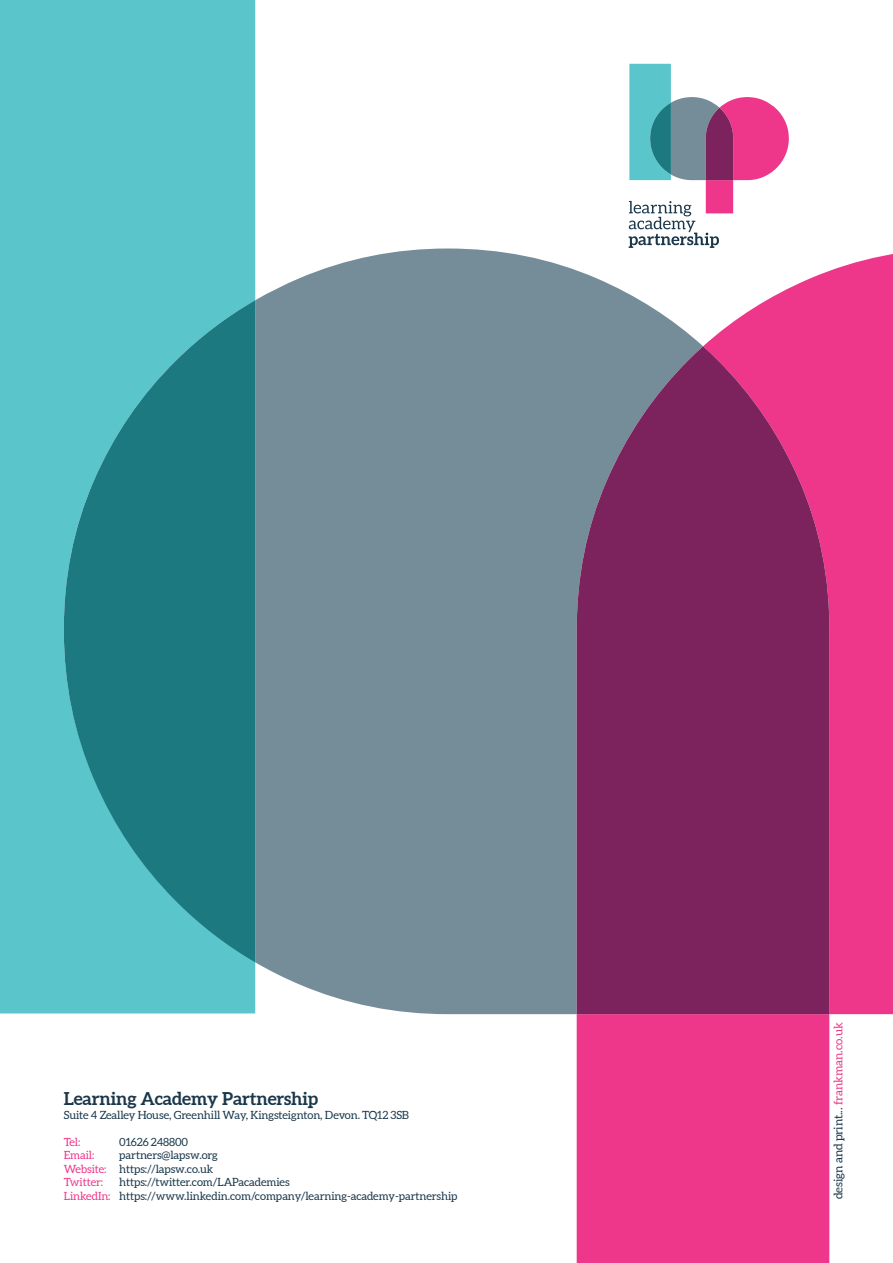
<style>
.page{position:relative;width:893px;height:1263px;background:#fff}
.page>*{position:absolute;margin:0;border:0;box-sizing:border-box;transform-origin:0 0}
.t1{font:700 18px "Aleo";letter-spacing:-.01em;color:#1a374b}
.t2{font:11.85px "Aleo";letter-spacing:-.01em;color:#1a374b}
.t3{font:11.25px/13.5px "Aleo";letter-spacing:-.01em;color:#1a374b}
.t4{font:11.25px "Aleo";letter-spacing:-.01em;color:#ee378b}
.s1{color:#ee378b}
</style>
<div class="page">
<div style="left:255px;top:248px;width:322px;height:766px;background:#758c99"></div>
<svg style="left:577px;top:254px;width:316px;height:1009px;fill:#ee378b"></svg>
<svg style="left:577px;top:346px;width:252px;height:668px;background:#7f2d65"></svg>
<div style="left:0;top:0;width:255px;height:1013px;background:#5ac6cc"></div>
<svg style="left:64px;top:300px;width:191px;height:662px;background:#2e8f96"></svg>
<svg style="left:629px;top:64px;width:160px;height:184px"></svg>
<h1 class="t1" style="left:64px;top:1088px;width:256px">Learning Academy Partnership</h1>
<p class="t3" style="left:64px;top:1108px;width:347px">Suite 4 Zealley House, Greenhill Way, Kingsteignton, Devon. TQ12 3SB</p>
<p class="t4" style="left:64px;top:1135px;width:18px">Tel:</p>
<p class="t3" style="left:119px;top:1135px;width:70px">01626 248800</p>
<p class="t4" style="left:64px;top:1149px;width:32px">Email:</p>
<p class="t3" style="left:64px;top:1149px;width:156px;text-indent:55px">partners@lapsw.org<br><span class="s1">Website:</span> https://lapsw.co.uk<br><span class="s1">Twitter:</span></p>
<p class="t3" style="left:64px;top:1176px;width:395px;text-indent:55px">https://twitter.com/LAPacademies<br><span class="s1">LinkedIn:</span> https://www.linkedin.com/company/learning-academy-partnership</p>
<p class="t2" style="left:831px;top:1199px;width:178px;rotate:-90deg">design and print... <span class="s1">frankman.co.uk</span></p>
</div>
